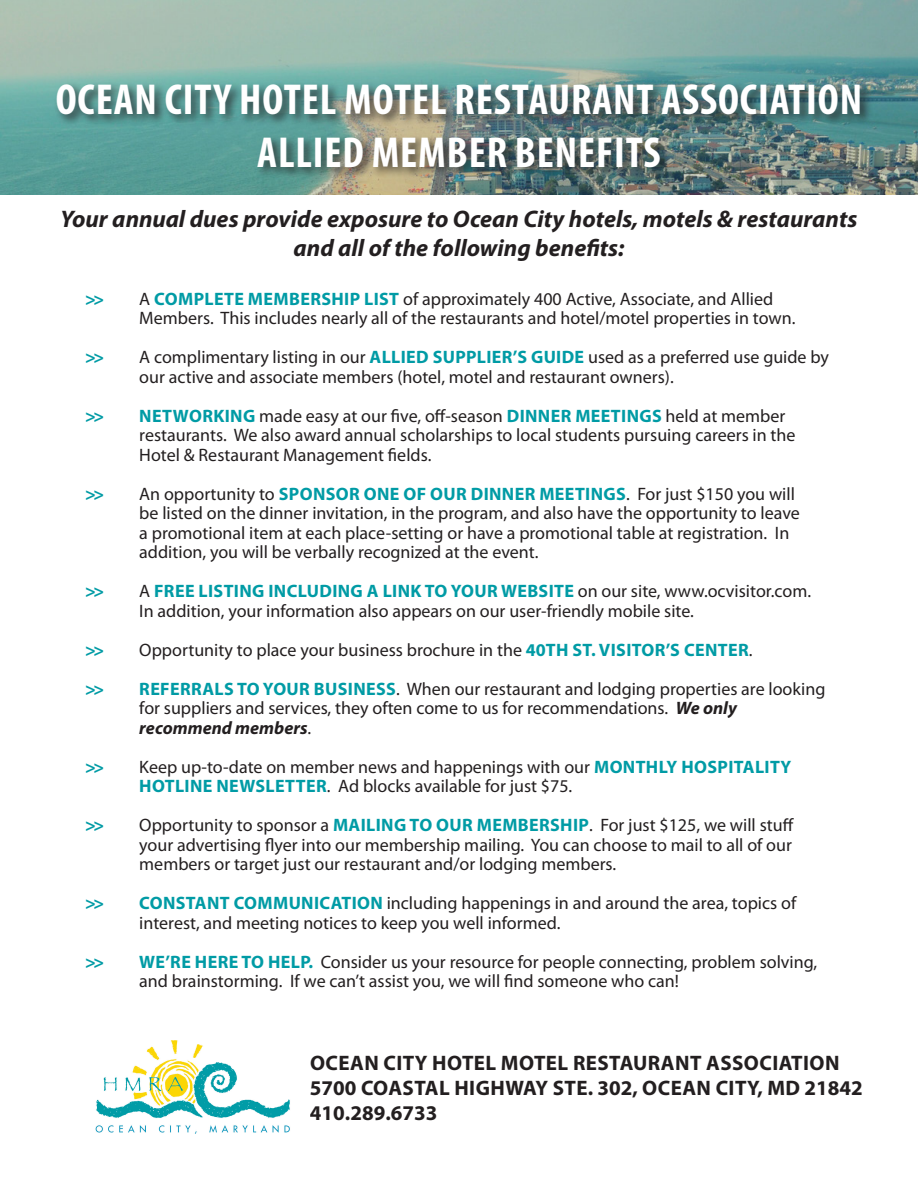
<style>
.page{position:relative;width:918px;height:1188px;background:#fff}
.page>*{position:absolute;margin:0;border:0;box-sizing:border-box;transform-origin:0 0}
.t1{font:700 condensed 43.5px "Myriad Pro";letter-spacing:.02em;color:#fff}
.t2{font:italic 700 24px "Myriad Pro";color:#231f20}
.t3{font:700 21px "Myriad Pro";letter-spacing:.02em;color:#231f20}
.t4{font:700 21px "Myriad Pro";color:#231f20}
.t5{font:18px/19.5px "Myriad Pro";color:#231f20}
.t6{font:700 18px "Myriad Pro";color:#009ba5}
.t7{font:italic 700 18px "Myriad Pro";color:#231f20}
.s1{font-weight:700;color:#009ba5}
.s2{font-weight:700;font-style:italic}
.s3{font-weight:400;font-style:normal}
</style>
<div class="page">
<img style="left:0;top:0;width:918px;height:194px">
<div style="left:53px;top:82px;width:820px;height:98px;background:#231f20;opacity:.75"></div>
<img style="left:95px;top:1040px;width:195px;height:93px">
<p class="t1" style="left:56px;top:73px;width:808px">OCEAN CITY HOTEL MOTEL RESTAURANT ASSOCIATION</p>
<p class="t1" style="left:157px;top:125px;width:605px">ACTIVE &amp; ASSOCIATE MEMBER BENEFITS</p>
<p class="t1" style="left:257px;top:125px;width:405px">ALLIED MEMBER BENEFITS</p>
<p class="t2" style="left:61px;top:203px;width:798px">Your annual dues provide exposure to Ocean City hotels, motels &amp; restaurants</p>
<p class="t2" style="left:294px;top:232px;width:332px">and all of the following benefits:</p>
<p class="t6" style="left:85px;top:287px;width:20px">&gt;&gt;</p>
<p class="t5" style="left:139px;top:289px;width:658px">A <span class="s1">COMPLETE MEMBERSHIP LIST</span> of approximately 400 Active, Associate, and Allied<br>Members. This includes nearly all of the restaurants and hotel/motel properties in town.</p>
<p class="t6" style="left:85px;top:346px;width:20px">&gt;&gt;</p>
<p class="t5" style="left:139px;top:347px;width:691px">A complimentary listing in our <span class="s1">ALLIED SUPPLIER’S GUIDE</span> used as a preferred use guide by our active and associate members (hotel, motel and restaurant owners).</p>
<p class="t6" style="left:85px;top:404px;width:20px">&gt;&gt;</p>
<p class="t5" style="left:139px;top:406px;width:658px"><span class="s1">NETWORKING</span> made easy at our five, off-season <span class="s1">DINNER MEETINGS</span> held at member restaurants. We also award annual scholarships to local students pursuing careers in the<br>Hotel &amp; Restaurant Management fields.</p>
<p class="t6" style="left:85px;top:482px;width:20px">&gt;&gt;</p>
<p class="t5" style="left:139px;top:484px;width:657px">An opportunity to <span class="s1">SPONSOR ONE OF OUR DINNER MEETINGS</span>. For just $150 you will</p>
<p class="t5" style="left:139px;top:503px;width:662px">be listed on the dinner invitation, in the program, and also have the opportunity to leave</p>
<p class="t5" style="left:139px;top:523px;width:652px">a promotional item at each place-setting or have a promotional table at registration. In addition, you will be verbally recognized at the event.</p>
<p class="t6" style="left:85px;top:580px;width:20px">&gt;&gt;</p>
<p class="t5" style="left:139px;top:581px;width:673px">A <span class="s1">FREE LISTING INCLUDING A LINK TO YOUR WEBSITE</span> on our site, www.ocvisitor.com.<br>In addition, your information also appears on our user-friendly mobile site.</p>
<p class="t6" style="left:85px;top:638px;width:20px">&gt;&gt;</p>
<p class="t5" style="left:139px;top:640px;width:615px">Opportunity to place your business brochure in the <span class="s1">40TH ST. VISITOR’S CENTER</span>.</p>
<p class="t6" style="left:85px;top:677px;width:20px">&gt;&gt;</p>
<p class="t5" style="left:139px;top:679px;width:688px"><span class="s1">REFERRALS TO YOUR BUSINESS</span>. When our restaurant and lodging properties are looking for suppliers and services, they often come to us for recommendations. <span class="s2">We only</span></p>
<p class="t7" style="left:139px;top:716px;width:173px">recommend members<span class="s3">.</span></p>
<p class="t6" style="left:85px;top:755px;width:20px">&gt;&gt;</p>
<p class="t5" style="left:139px;top:757px;width:653px">Keep up-to-date on member news and happenings with our <span class="s1">MONTHLY HOSPITALITY<br>HOTLINE NEWSLETTER</span>. Ad blocks available for just $75.</p>
<p class="t6" style="left:85px;top:814px;width:20px">&gt;&gt;</p>
<p class="t5" style="left:139px;top:815px;width:656px">Opportunity to sponsor a <span class="s1">MAILING TO OUR MEMBERSHIP</span>. For just $125, we will stuff</p>
<p class="t5" style="left:139px;top:835px;width:654px">your advertising flyer into our membership mailing. You can choose to mail to all of our members or target just our restaurant and/or lodging members.</p>
<p class="t6" style="left:85px;top:892px;width:20px">&gt;&gt;</p>
<p class="t5" style="left:139px;top:893px;width:658px"><span class="s1">CONSTANT COMMUNICATION</span> including happenings in and around the area, topics of interest, and meeting notices to keep you well informed.</p>
<p class="t6" style="left:85px;top:950px;width:20px">&gt;&gt;</p>
<p class="t5" style="left:139px;top:952px;width:680px"><span class="s1">WE’RE HERE TO HELP.</span> Consider us your resource for people connecting, problem solving, and brainstorming. If we can’t assist you, we will find someone who can!</p>
<p class="t3" style="left:310px;top:1049px;width:531px">OCEAN CITY HOTEL MOTEL RESTAURANT ASSOCIATION</p>
<p class="t3" style="left:310px;top:1074px;width:554px">5700 COASTAL HIGHWAY STE. 302, OCEAN CITY, MD 21842</p>
<p class="t4" style="left:310px;top:1099px;width:129px">410.289.6733</p>
</div>
